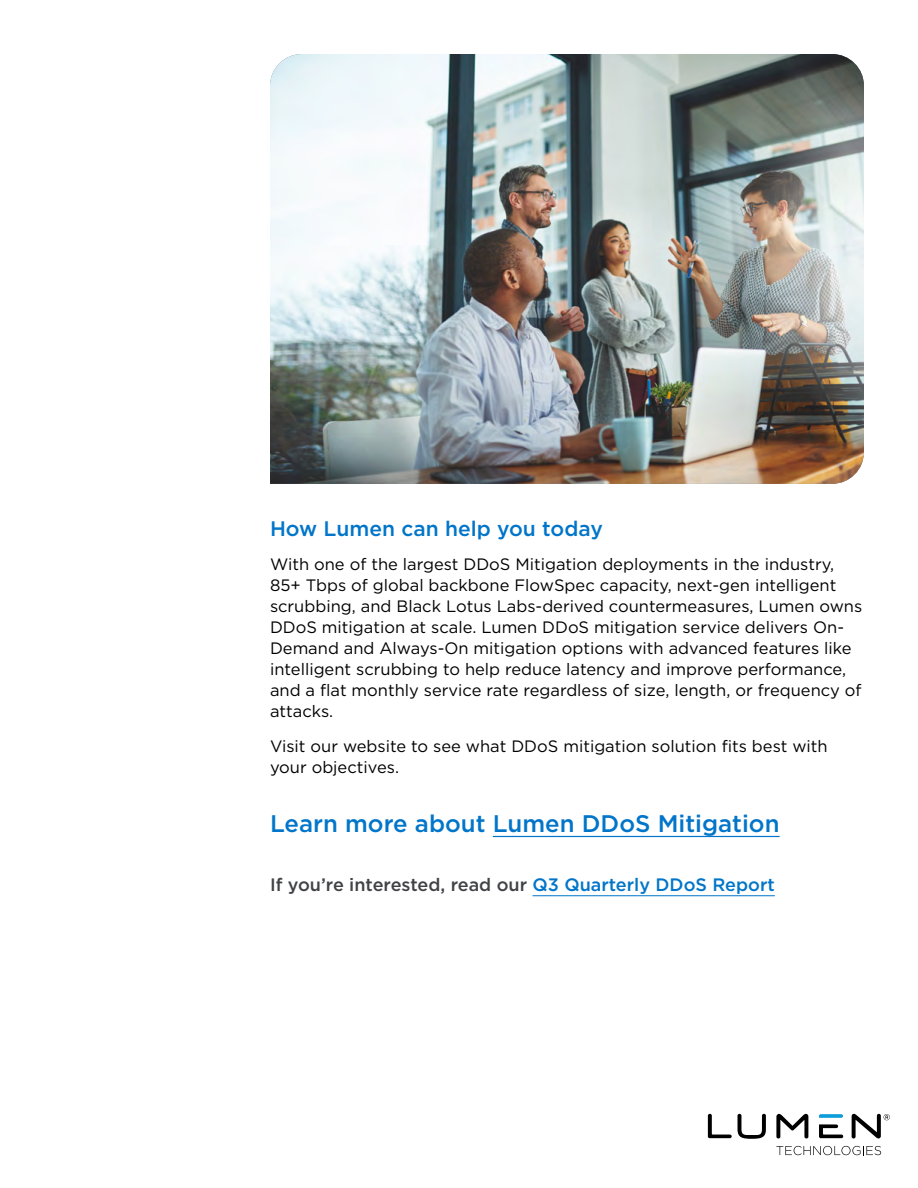
<style>
.page{position:relative;width:918px;height:1188px;background:#fff}
.page>*{position:absolute;margin:0;border:0;box-sizing:border-box;transform-origin:0 0}
.t1{font:500 24px "Gotham";color:#0075c9}
.t2{font:500 21px "Gotham";color:#0075c9}
.t3{font:500 18px "Gotham";color:#404245}
.t4{font:16.5px/21px "Gotham";color:#000}
.s1{color:#0075c9}
</style>
<div class="page">
<svg style="left:708px;top:1114px;width:24px;height:24px"></svg>
<svg style="left:738px;top:1114px;width:28px;height:25px"></svg>
<svg style="left:776px;top:1114px;width:32px;height:24px"></svg>
<svg style="left:819px;top:1114px;width:24px;height:4px"></svg>
<svg style="left:819px;top:1124px;width:24px;height:14px"></svg>
<svg style="left:852px;top:1114px;width:38px;height:24px"></svg>
<svg style="left:776px;top:1146px;width:105px;height:9px"></svg>
<hr style="left:493px;top:836px;width:287px;height:1px;background:#0075c9">
<hr style="left:533px;top:895px;width:242px;height:1px;background:#0075c9">
<img style="left:270px;top:54px;width:594px;height:430px">
<p class="t2" style="left:270px;top:515px;width:334px">How Lumen can help you today</p>
<p class="t4" style="left:270px;top:554px;width:594px">With one of the largest DDoS Mitigation deployments in the industry, 85+ Tbps of global backbone FlowSpec capacity, next-gen intelligent scrubbing, and Black Lotus Labs-derived countermeasures, Lumen owns DDoS mitigation at scale. Lumen DDoS mitigation service delivers On-Demand and Always-On mitigation options with advanced features like intelligent scrubbing to help reduce latency and improve performance, and a flat monthly service rate regardless of size, length, or frequency of attacks.</p>
<p class="t4" style="left:270px;top:735px;width:559px">Visit our website to see what DDoS mitigation solution fits best with your objectives.</p>
<h1 class="t1" style="left:270px;top:808px;width:511px">Learn more about Lumen DDoS Mitigation</h1>
<p class="t3" style="left:270px;top:873px;width:506px">If you’re interested, read our <span class="s1">Q3 Quarterly DDoS Report</span></p>
</div>
